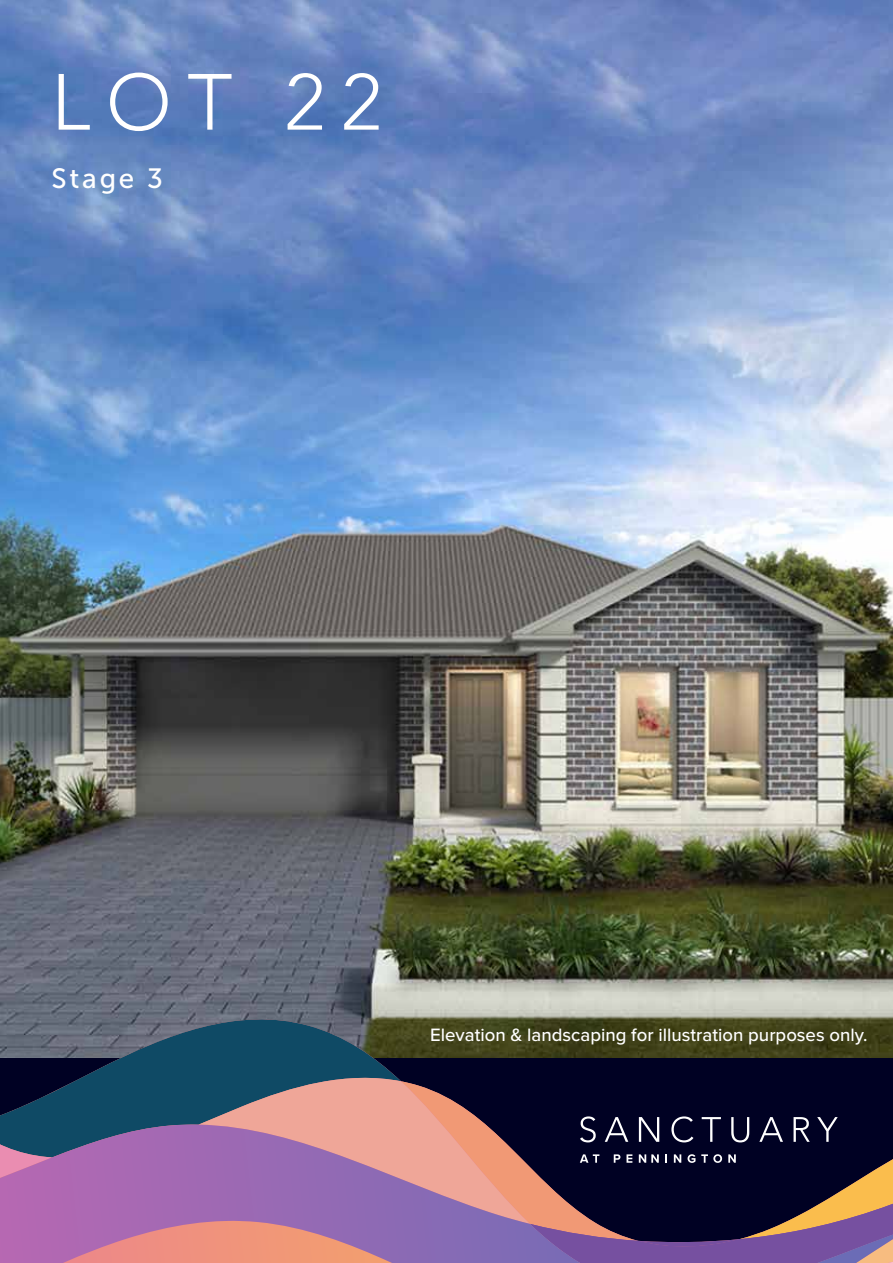
<style>
.page{position:relative;width:893px;height:1263px;background:#fff}
.page>*{position:absolute;margin:0;border:0;box-sizing:border-box;transform-origin:0 0}
.t1{font:300 78.6px "Avenir";color:#fff}
.t2{font:27.9px "Museo Sans 500";letter-spacing:.1em;color:#fff}
.t3{font:500 18.6px "Proxima Nova";color:#fff}
</style>
<div class="page">
<img style="left:0;top:0;width:893px;height:1019px">
<svg style="left:401px;top:1019px;width:492px;height:62px;background:#2a2b1c"></svg>
<svg style="left:0;top:1008px;width:401px;height:116px;background:#2e4e62"></svg>
<svg style="left:198px;top:1071px;width:332px;height:53px;background:#857378"></svg>
<svg style="left:0;top:1116px;width:52px;height:8px"></svg>
<svg style="left:0;top:1124px;width:401px;height:139px;background:#ac73a3"></svg>
<svg style="left:401px;top:1081px;width:492px;height:182px;background:#4d3854"></svg>
<h1 class="t1" style="left:51px;top:56px;width:332px">LOT 22</h1>
<h2 class="t2" style="left:52px;top:163px;width:113px">Stage 3</h2>
<p class="t3" style="left:430px;top:1024px;width:439px">Elevation &amp; landscaping for illustration purposes only.</p>
</div>
